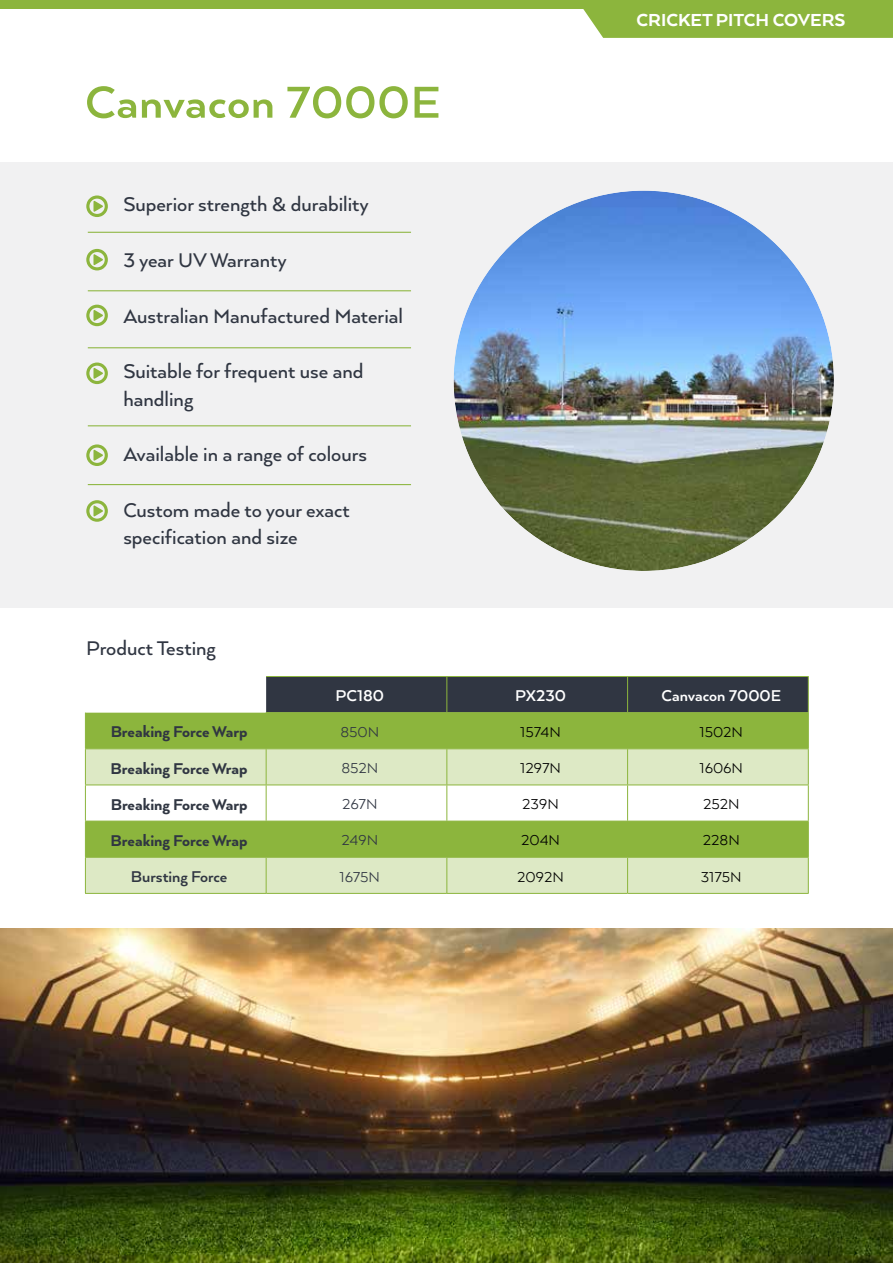
<style>
.page{position:relative;width:893px;height:1263px;background:#fff}
.page>*{position:absolute;margin:0;border:0;box-sizing:border-box;transform-origin:0 0}
.t1{font:700 51.45px "Arquitecta";letter-spacing:.01em;color:#8cb53d}
.t2{font:500 22.8px/27.3px "Arquitecta";color:#303642}
.t3{font:800 20.1px "Arquitecta";color:#fff}
.t4{font:800 18px "Arquitecta";color:#303642}
.t5{font:700 18px "Arquitecta";color:#fff}
.t6{font:700 18px "Arquitecta";letter-spacing:-.005em;color:#303642}
.t7{font:16.5px "Arquitecta";color:#000}
.t8{font:16.5px "Arquitecta";color:#303642}
</style>
<div class="page">
<div style="left:0;top:162px;width:893px;height:446px;background:#f1f1f2"></div>
<hr style="left:88px;top:232px;width:323px;height:1px;background:#8cb53d">
<svg style="left:86px;top:195px;width:22px;height:22px"></svg>
<svg style="left:86px;top:249px;width:22px;height:21px"></svg>
<hr style="left:88px;top:290px;width:323px;height:1px;background:#8cb53d">
<svg style="left:86px;top:305px;width:22px;height:21px"></svg>
<svg style="left:577px;top:8px;width:316px;height:30px;background:#92b947"></svg>
<div style="left:0;top:0;width:893px;height:8px;background:#8cb53d"></div>
<svg style="left:86px;top:362px;width:22px;height:22px"></svg>
<svg style="left:86px;top:444px;width:22px;height:22px"></svg>
<svg style="left:86px;top:500px;width:22px;height:22px"></svg>
<hr style="left:88px;top:347px;width:323px;height:1px;background:#8cb53d">
<hr style="left:88px;top:425px;width:323px;height:1px;background:#8cb53d">
<hr style="left:88px;top:484px;width:323px;height:1px;background:#8cb53d">
<img style="left:454px;top:191px;width:380px;height:380px;border-radius:190px">
<div style="left:434px;top:171px;width:419px;height:420px;border:20px solid #f1f1f2;border-radius:50%"></div>
<svg style="left:85px;top:677px;width:723px;height:71px;background:#788f57"></svg>
<div style="left:86px;top:749px;width:722px;height:144px;background:#dde9c5"></div>
<svg style="left:86px;top:785px;width:722px;height:72px"></svg>
<hr style="left:266px;top:676px;width:181px;height:1px;background:#8cb53d">
<hr style="left:447px;top:676px;width:181px;height:1px;background:#8cb53d">
<hr style="left:446px;top:677px;width:1px;height:35px;background:#8cb53d">
<hr style="left:628px;top:676px;width:181px;height:1px;background:#8cb53d">
<hr style="left:627px;top:677px;width:1px;height:35px;background:#8cb53d">
<hr style="left:808px;top:677px;width:1px;height:35px;background:#8cb53d">
<hr style="left:85px;top:713px;width:1px;height:35px;background:#8cb53d">
<hr style="left:266px;top:712px;width:181px;height:1px;background:#8cb53d">
<hr style="left:266px;top:713px;width:1px;height:35px;background:#8cb53d">
<hr style="left:447px;top:712px;width:181px;height:1px;background:#8cb53d">
<hr style="left:446px;top:713px;width:1px;height:35px;background:#8cb53d">
<hr style="left:628px;top:712px;width:181px;height:1px;background:#8cb53d">
<hr style="left:627px;top:713px;width:1px;height:35px;background:#8cb53d">
<hr style="left:808px;top:713px;width:1px;height:35px;background:#8cb53d">
<hr style="left:85px;top:748px;width:181px;height:1px;background:#8cb53d">
<hr style="left:85px;top:749px;width:1px;height:35px;background:#8cb53d">
<hr style="left:266px;top:748px;width:181px;height:1px;background:#8cb53d">
<hr style="left:266px;top:749px;width:1px;height:35px;background:#8cb53d">
<hr style="left:447px;top:748px;width:181px;height:1px;background:#8cb53d">
<hr style="left:446px;top:749px;width:1px;height:35px;background:#8cb53d">
<hr style="left:628px;top:748px;width:181px;height:1px;background:#8cb53d">
<hr style="left:627px;top:749px;width:1px;height:35px;background:#8cb53d">
<hr style="left:808px;top:749px;width:1px;height:35px;background:#8cb53d">
<hr style="left:85px;top:784px;width:181px;height:1px;background:#8cb53d">
<hr style="left:85px;top:785px;width:1px;height:36px;background:#8cb53d">
<hr style="left:266px;top:784px;width:181px;height:1px;background:#8cb53d">
<hr style="left:266px;top:785px;width:1px;height:36px;background:#8cb53d">
<hr style="left:447px;top:784px;width:181px;height:1px;background:#8cb53d">
<hr style="left:446px;top:785px;width:1px;height:36px;background:#8cb53d">
<hr style="left:628px;top:784px;width:181px;height:1px;background:#8cb53d">
<hr style="left:627px;top:785px;width:1px;height:36px;background:#8cb53d">
<hr style="left:808px;top:785px;width:1px;height:36px;background:#8cb53d">
<hr style="left:85px;top:821px;width:181px;height:1px;background:#8cb53d">
<hr style="left:85px;top:821px;width:1px;height:36px;background:#8cb53d">
<hr style="left:266px;top:821px;width:181px;height:1px;background:#8cb53d">
<hr style="left:266px;top:821px;width:1px;height:36px;background:#8cb53d">
<hr style="left:447px;top:821px;width:181px;height:1px;background:#8cb53d">
<hr style="left:446px;top:821px;width:1px;height:36px;background:#8cb53d">
<hr style="left:628px;top:821px;width:181px;height:1px;background:#8cb53d">
<hr style="left:627px;top:821px;width:1px;height:36px;background:#8cb53d">
<hr style="left:808px;top:821px;width:1px;height:36px;background:#8cb53d">
<hr style="left:85px;top:857px;width:181px;height:1px;background:#8cb53d">
<hr style="left:85px;top:858px;width:1px;height:35px;background:#8cb53d">
<hr style="left:266px;top:857px;width:181px;height:1px;background:#8cb53d">
<hr style="left:266px;top:858px;width:1px;height:35px;background:#8cb53d">
<hr style="left:447px;top:857px;width:181px;height:1px;background:#8cb53d">
<hr style="left:446px;top:858px;width:1px;height:35px;background:#8cb53d">
<hr style="left:628px;top:857px;width:181px;height:1px;background:#8cb53d">
<hr style="left:627px;top:858px;width:1px;height:35px;background:#8cb53d">
<hr style="left:808px;top:858px;width:1px;height:35px;background:#8cb53d">
<hr style="left:85px;top:893px;width:181px;height:1px;background:#8cb53d">
<hr style="left:266px;top:893px;width:181px;height:1px;background:#8cb53d">
<hr style="left:447px;top:893px;width:181px;height:1px;background:#8cb53d">
<hr style="left:628px;top:893px;width:181px;height:1px;background:#8cb53d">
<img style="left:0;top:929px;width:893px;height:334px">
<h1 class="t1" style="left:85px;top:70px;width:351px">Canvacon 7000E</h1>
<p class="t2" style="left:123px;top:190px;width:247px">Superior strength &amp; durability</p>
<p class="t2" style="left:123px;top:246px;width:165px">3 year UV Warranty</p>
<p class="t2" style="left:123px;top:301px;width:281px">Australian Manufactured Material</p>
<p class="t2" style="left:123px;top:357px;width:242px">Suitable for frequent use and handling</p>
<p class="t2" style="left:123px;top:440px;width:245px">Available in a range of colours</p>
<p class="t2" style="left:123px;top:496px;width:228px">Custom made to your exact specification and size</p>
<p class="t2" style="left:86px;top:634px;width:131px">Product Testing</p>
<p class="t3" style="left:636px;top:7px;width:210px">CRICKET PITCH COVERS</p>
<p class="t5" style="left:336px;top:685px;width:50px">PC180</p>
<p class="t5" style="left:515px;top:685px;width:52px">PX230</p>
<p class="t5" style="left:662px;top:685px;width:119px">Canvacon 7000E</p>
<p class="t4" style="left:111px;top:721px;width:138px">Breaking Force Warp</p>
<p class="t8" style="left:340px;top:722px;width:40px">850N</p>
<p class="t7" style="left:520px;top:722px;width:42px">1574N</p>
<p class="t7" style="left:699px;top:722px;width:45px">1502N</p>
<p class="t4" style="left:111px;top:757px;width:138px">Breaking Force Wrap</p>
<p class="t8" style="left:341px;top:758px;width:39px">852N</p>
<p class="t7" style="left:520px;top:758px;width:42px">1297N</p>
<p class="t7" style="left:700px;top:758px;width:45px">1606N</p>
<p class="t4" style="left:111px;top:793px;width:138px">Breaking Force Warp</p>
<p class="t8" style="left:342px;top:794px;width:37px">267N</p>
<p class="t7" style="left:522px;top:794px;width:38px">239N</p>
<p class="t7" style="left:703px;top:794px;width:38px">252N</p>
<p class="t4" style="left:111px;top:829px;width:138px">Breaking Force Wrap</p>
<p class="t8" style="left:341px;top:830px;width:38px">249N</p>
<p class="t7" style="left:521px;top:830px;width:40px">204N</p>
<p class="t7" style="left:703px;top:830px;width:39px">228N</p>
<p class="t6" style="left:131px;top:865px;width:98px">Bursting Force</p>
<p class="t8" style="left:340px;top:866px;width:42px">1675N</p>
<p class="t7" style="left:517px;top:866px;width:48px">2092N</p>
<p class="t7" style="left:701px;top:866px;width:42px">3175N</p>
</div>
